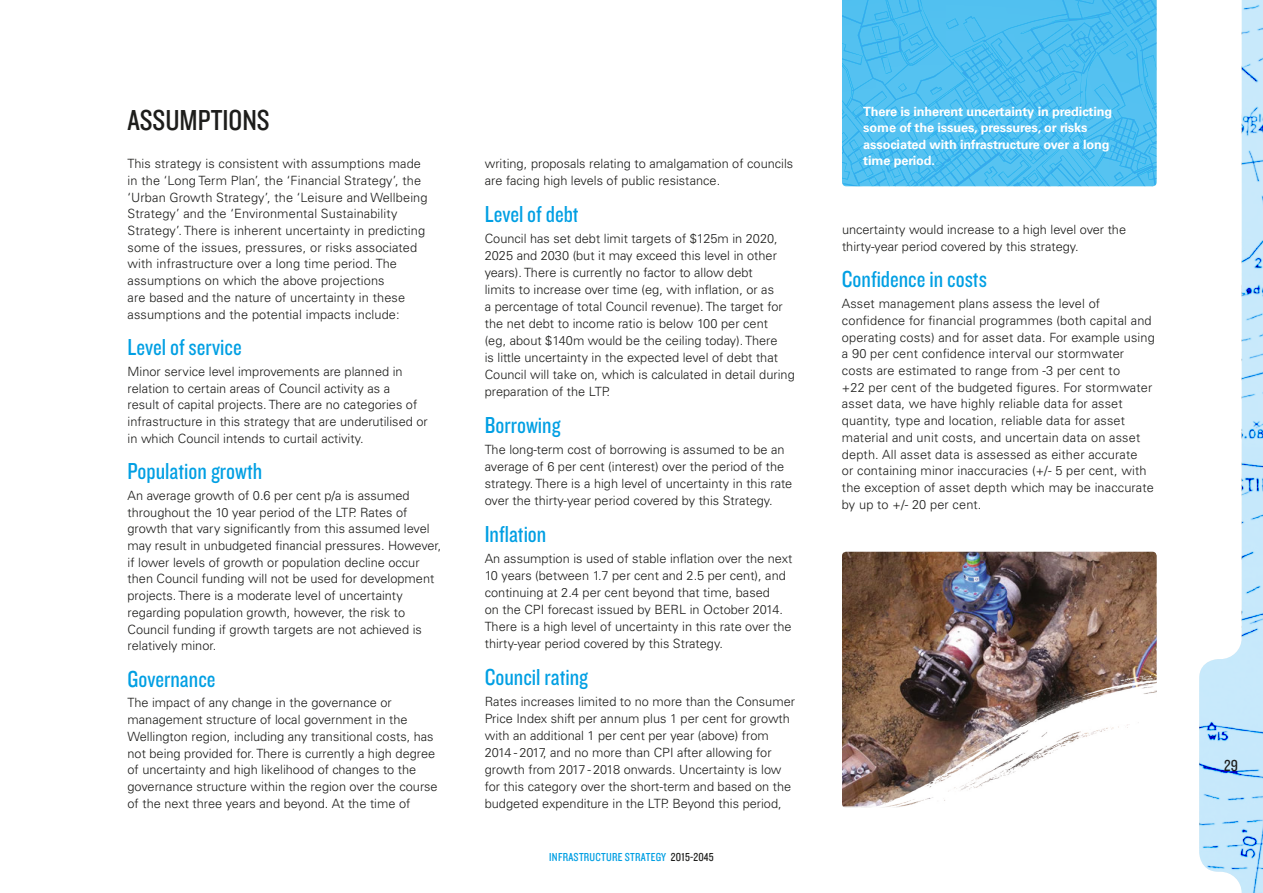
<style>
.page{position:relative;width:1263px;height:893px;background:#fff}
.page>*{position:absolute;margin:0;border:0;box-sizing:border-box;transform-origin:0 0}
.SUB_HEAD_BLACK_CAPS{font:30px "Knockout 29 Junior Ltweight";color:#1d1d1b}
.SUB_SUB_HEAD{font:24px "Knockout 29 Junior Ltweight";color:#009fe3}
.t1{font:16.5px "Knockout 29 Junior Ltweight";color:#1d1d1b}
.BODY_COPY{font:300 12.75px/16.6px "Univers LT Std";color:#1d1d1b}
.PULLOUT_BOX_WHITE_BO{font:700 12.75px/16.5px "Univers LT Std";letter-spacing:-.01em;color:#fff}
.t2{font:12px "Knockout 29 Junior Ltweight";letter-spacing:.02em;color:#009fe3}
.s1{color:#1d1d1b}
</style>
<div class="page">
<svg style="left:1128px;top:0;width:29px;height:186px;background:#4cbdef"></svg>
<svg style="left:842px;top:0;width:286px;height:186px;background:#4dbef0"></svg>
<img style="left:842px;top:552px;width:315px;height:122px">
<img style="left:842px;top:674px;width:315px;height:134px">
<img style="left:1199px;top:0;width:64px;height:893px">
<p class="SUB_HEAD_BLACK_CAPS" style="left:128px;top:101px;width:144px">ASSUMPTIONS</p>
<p class="BODY_COPY" style="left:128px;top:155px;width:301px">This strategy is consistent with assumptions made in the ‘Long Term Plan’, the ‘Financial Strategy’, the ‘Urban Growth Strategy’, the ‘Leisure and Wellbeing Strategy’ and the ‘Environmental Sustainability Strategy’. There is inherent uncertainty in predicting some of the issues, pressures, or risks associated with infrastructure over a long time period. The assumptions on which the above projections<br>are based and the nature of uncertainty in these assumptions and the potential impacts include:</p>
<p class="SUB_SUB_HEAD" style="left:128px;top:331px;width:116px">Level of service</p>
<p class="BODY_COPY" style="left:128px;top:363px;width:302px">Minor service level improvements are planned in relation to certain areas of Council activity as a<br>result of capital projects. There are no categories of infrastructure in this strategy that are underutilised or in which Council intends to curtail activity.</p>
<p class="SUB_SUB_HEAD" style="left:128px;top:456px;width:136px">Population growth</p>
<p class="BODY_COPY" style="left:128px;top:487px;width:315px">An average growth of 0.6 per cent p/a is assumed throughout the 10 year period of the LTP. Rates of growth that vary significantly from this assumed level may result in unbudgeted financial pressures. However, if lower levels of growth or population decline occur then Council funding will not be used for development projects. There is a moderate level of uncertainty regarding population growth, however, the risk to Council funding if growth targets are not achieved is relatively minor.</p>
<p class="SUB_SUB_HEAD" style="left:128px;top:663px;width:89px">Governance</p>
<p class="BODY_COPY" style="left:128px;top:695px;width:312px">The impact of any change in the governance or management structure of local government in the Wellington region, including any transitional costs, has not being provided for. There is currently a high degree of uncertainty and high likelihood of changes to the governance structure within the region over the course of the next three years and beyond. At the time of</p>
<p class="BODY_COPY" style="left:485px;top:155px;width:310px">writing, proposals relating to amalgamation of councils are facing high levels of public resistance.</p>
<p class="SUB_SUB_HEAD" style="left:485px;top:198px;width:95px">Level of debt</p>
<p class="BODY_COPY" style="left:485px;top:230px;width:311px">Council has set debt limit targets of $125m in 2020, 2025 and 2030 (but it may exceed this level in other years). There is currently no factor to allow debt<br>limits to increase over time (eg, with inflation, or as<br>a percentage of total Council revenue). The target for the net debt to income ratio is below 100 per cent<br>(eg, about $140m would be the ceiling today). There<br>is little uncertainty in the expected level of debt that Council will take on, which is calculated in detail during preparation of the LTP.</p>
<p class="SUB_SUB_HEAD" style="left:485px;top:409px;width:77px">Borrowing</p>
<p class="BODY_COPY" style="left:485px;top:441px;width:309px">The long-term cost of borrowing is assumed to be an average of 6 per cent (interest) over the period of the strategy. There is a high level of uncertainty in this rate over the thirty-year period covered by this Strategy.</p>
<p class="SUB_SUB_HEAD" style="left:485px;top:518px;width:63px">Inflation</p>
<p class="BODY_COPY" style="left:485px;top:550px;width:309px">An assumption is used of stable inflation over the next 10 years (between 1.7 per cent and 2.5 per cent), and continuing at 2.4 per cent beyond that time, based<br>on the CPI forecast issued by BERL in October 2014.<br>There is a high level of uncertainty in this rate over the thirty-year period covered by this Strategy.</p>
<p class="SUB_SUB_HEAD" style="left:485px;top:661px;width:105px">Council rating</p>
<p class="BODY_COPY" style="left:485px;top:693px;width:312px">Rates increases limited to no more than the Consumer Price Index shift per annum plus 1 per cent for growth with an additional 1 per cent per year (above) from 2014 - 2017, and no more than CPI after allowing for growth from 2017 - 2018 onwards. Uncertainty is low for this category over the short-term and based on the budgeted expenditure in the LTP. Beyond this period,</p>
<p class="t2" style="left:549px;top:849px;width:166px">INFRASTRUCTURE STRATEGY <span class="s1">2015-2045</span></p>
<p class="PULLOUT_BOX_WHITE_BO" style="left:863px;top:103px;width:251px">There is inherent uncertainty in predicting some of the issues, pressures, or risks associated with infrastructure over a long time period.</p>
<p class="BODY_COPY" style="left:842px;top:221px;width:286px">uncertainty would increase to a high level over the thirty-year period covered by this strategy.</p>
<p class="SUB_SUB_HEAD" style="left:842px;top:264px;width:146px">Confidence in costs</p>
<p class="BODY_COPY" style="left:842px;top:295px;width:314px">Asset management plans assess the level of confidence for financial programmes (both capital and operating costs) and for asset data. For example using a 90 per cent confidence interval our stormwater costs are estimated to range from -3 per cent to<br>+22 per cent of the budgeted figures. For stormwater asset data, we have highly reliable data for asset quantity, type and location, reliable data for asset material and unit costs, and uncertain data on asset depth. All asset data is assessed as either accurate<br>or containing minor inaccuracies (+/- 5 per cent, with the exception of asset depth which may be inaccurate by up to +/- 20 per cent.</p>
<p class="t1" style="left:1224px;top:755px;width:15px">29</p>
</div>
